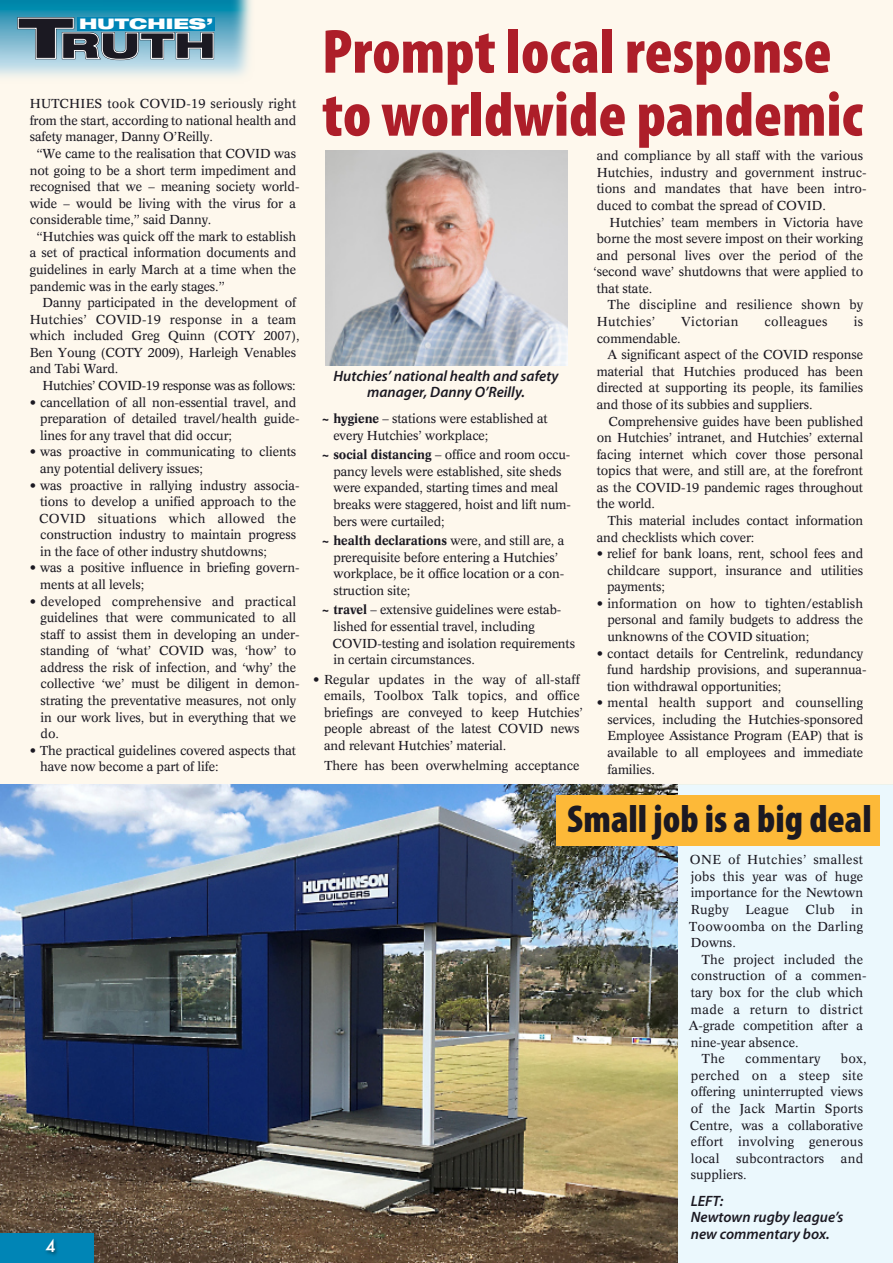
<style>
.page{position:relative;width:893px;height:1263px;background:#fff}
.page>*{position:absolute;margin:0;border:0;box-sizing:border-box;transform-origin:0 0}
.t1{font:900 condensed 63px/63px "Myriad Pro";color:#ad1e29}
.t2{font:900 condensed 39px "Myriad Pro";color:#1b1922}
.t3{font:500 16.5px "Futura";color:#fff}
.t4{font:italic 600 15px/16.5px "Myriad Pro";color:#1b1922;text-align:center}
.t5{font:900 expanded 14.55px "Helvetica Neue LT Std";color:#fff;scale:1.23 1}
.t6{font:12.75px/16.5px "Concorde";letter-spacing:-.01em;color:#1b1922}
.t7{font:12.75px/16.6px "Concorde";letter-spacing:.015em;color:#1b1922}
.t8{font:12.75px/16.5px "Concorde";letter-spacing:.01em;color:#1b1922}
.t9{font:12.75px "Concorde";letter-spacing:-.03em;color:#1b1922}
.t10{font:12.75px "Concorde";letter-spacing:.025em;color:#1b1922}
.t11{font:12.75px "Concorde";letter-spacing:.035em;color:#1b1922}
.s1{font-weight:700}
</style>
<div class="page">
<div style="left:0;top:784px;width:893px;height:479px;background:#ebf8fd"></div>
<div style="left:0;top:0;width:893px;height:784px;background:#fef8ed"></div>
<img style="left:0;top:785px;width:678px;height:478px">
<img style="left:0;top:0;width:251px;height:77px">
<div style="left:0;top:1233px;width:94px;height:30px;background:#0085b6"></div>
<img style="left:46px;top:1240px;width:11px;height:15px">
<svg style="left:17px;top:17px;width:198px;height:43px;background:#467186"></svg>
<img style="left:325px;top:150px;width:243px;height:215px">
<div style="left:557px;top:795px;width:323px;height:51px;background:#fdb938"></div>
<p class="t5" style="left:79px;top:18px;width:111px">HUTCHIES’</p>
<p class="t7" style="left:30px;top:97px;width:268px">HUTCHIES took COVID-19 seriously right</p>
<p class="t6" style="left:30px;top:113px;width:268px">from the start, according to national health and</p>
<p class="t6" style="left:30px;top:130px;width:185px">safety manager, Danny O’Reilly.</p>
<p class="t6" style="left:37px;top:146px;width:261px">“We came to the realisation that COVID was</p>
<p class="t6" style="left:30px;top:163px;width:268px">not going to be a short term impediment and</p>
<p class="t6" style="left:30px;top:179px;width:271px">recognised that we – meaning society world-</p>
<p class="t6" style="left:30px;top:196px;width:268px">wide – would be living with the virus for a</p>
<p class="t6" style="left:30px;top:213px;width:183px">considerable time,” said Danny.</p>
<p class="t6" style="left:37px;top:229px;width:261px">“Hutchies was quick off the mark to establish</p>
<p class="t6" style="left:30px;top:246px;width:268px">a set of practical information documents and</p>
<p class="t6" style="left:30px;top:262px;width:268px">guidelines in early March at a time when the</p>
<p class="t6" style="left:30px;top:279px;width:196px">pandemic was in the early stages.”</p>
<p class="t6" style="left:43px;top:295px;width:255px">Danny participated in the development of</p>
<p class="t8" style="left:30px;top:312px;width:268px">Hutchies’ COVID-19 response in a team</p>
<p class="t6" style="left:30px;top:329px;width:271px">which included Greg Quinn (COTY 2007),</p>
<p class="t6" style="left:30px;top:345px;width:268px">Ben Young (COTY 2009), Harleigh Venables</p>
<p class="t6" style="left:30px;top:362px;width:90px">and Tabi Ward.</p>
<p class="t9" style="left:43px;top:380px;width:255px">Hutchies’ COVID-19 response was as follows:</p>
<p class="t6" style="left:40px;top:395px;width:261px;text-indent:-10px">• cancellation of all non-essential travel, and preparation of detailed travel/health guide&shy;lines for any travel that did occur;</p>
<p class="t6" style="left:40px;top:445px;width:258px;text-indent:-10px">• was proactive in communicating to clients any potential delivery issues;</p>
<p class="t6" style="left:39px;top:478px;width:262px;text-indent:-9px">• was proactive in rallying industry associa&shy;tions to develop a unified approach to the COVID situations which allowed the construction industry to maintain progress in the face of other industry shutdowns;</p>
<p class="t6" style="left:40px;top:561px;width:261px;text-indent:-10px">• was a positive influence in briefing govern&shy;ments at all levels;</p>
<p class="t6" style="left:41px;top:594px;width:260px;text-indent:-11px">• developed comprehensive and practical guidelines that were communicated to all staff to assist them in developing an under&shy;standing of ‘what’ COVID was, ‘how’ to address the risk of infection, and ‘why’ the collective ‘we’ must be diligent in demon&shy;strating the preventative measures, not only in our work lives, but in everything that we do.</p>
<p class="t6" style="left:40px;top:743px;width:258px;text-indent:-10px">• The practical guidelines covered aspects that have now become a part of life:</p>
<p class="t3" style="left:46px;top:1238px;width:12px">4</p>
<h1 class="t1" style="left:322px;top:25px;width:542px">Prompt local response to worldwide pandemic</h1>
<p class="t4" style="left:334px;top:368px;width:227px">Hutchies’ national health and safety manager, Danny O’Reilly.</p>
<p class="t6" style="left:333px;top:411px;width:216px;text-indent:-12px"><span class="s1">~ hygiene</span> – stations were established at every Hutchies’ workplace;</p>
<p class="t6" style="left:333px;top:447px;width:239px;text-indent:-12px"><span class="s1">~ social distancing</span> – office and room occu&shy;pancy levels were established, site sheds were expanded, starting times and meal breaks were staggered, hoist and lift num&shy;bers were curtailed;</p>
<p class="t6" style="left:333px;top:533px;width:233px;text-indent:-12px"><span class="s1">~ health declarations</span> were, and still are, a prerequisite before entering a Hutchies’ workplace, be it office location or a con&shy;struction site;</p>
<p class="t6" style="left:332px;top:603px;width:244px;text-indent:-11px"><span class="s1">~ travel</span> – extensive guidelines were estab&shy;lished for essential travel, including COVID-testing and isolation requirements in certain circumstances.</p>
<p class="t6" style="left:324px;top:672px;width:260px;text-indent:-11px">• Regular updates in the way of all-staff emails, Toolbox Talk topics, and office briefings are conveyed to keep Hutchies’ people abreast of the latest COVID news and relevant Hutchies’ material.</p>
<p class="t6" style="left:324px;top:759px;width:257px">There has been overwhelming acceptance</p>
<p class="t6" style="left:597px;top:149px;width:271px">and compliance by all staff with the various Hutchies, industry and government instruc&shy;tions and mandates that have been intro&shy;duced to combat the spread of COVID.</p>
<p class="t6" style="left:594px;top:215px;width:271px;text-align:justify;text-indent:16px">Hutchies’ team members in Victoria have borne the most severe impost on their working and personal lives over the period of the ‘second wave’ shutdowns that were applied to that state.</p>
<p class="t8" style="left:597px;top:298px;width:268px;text-indent:11px">The discipline and resilience shown by<br>Hutchies’</p>
<p class="t10" style="left:681px;top:316px;width:59px">Victorian</p>
<p class="t10" style="left:765px;top:316px;width:65px">colleagues</p>
<p class="t6" style="left:854px;top:314px;width:11px">is</p>
<p class="t6" style="left:597px;top:331px;width:86px">commendable.</p>
<p class="t6" style="left:608px;top:348px;width:257px">A significant aspect of the COVID response</p>
<p class="t6" style="left:597px;top:364px;width:268px">material that Hutchies produced has been</p>
<p class="t6" style="left:597px;top:381px;width:268px">directed at supporting its people, its families</p>
<p class="t6" style="left:597px;top:397px;width:217px">and those of its subbies and suppliers.</p>
<p class="t6" style="left:609px;top:414px;width:256px">Comprehensive guides have been published</p>
<p class="t6" style="left:597px;top:430px;width:268px">on Hutchies’ intranet, and Hutchies’ external</p>
<p class="t6" style="left:597px;top:447px;width:268px">facing internet which cover those personal</p>
<p class="t6" style="left:597px;top:464px;width:268px">topics that were, and still are, at the forefront</p>
<p class="t6" style="left:597px;top:480px;width:268px">as the COVID-19 pandemic rages throughout</p>
<p class="t6" style="left:597px;top:497px;width:60px">the world.</p>
<p class="t6" style="left:608px;top:513px;width:257px">This material includes contact information</p>
<p class="t6" style="left:597px;top:530px;width:159px">and checklists which cover:</p>
<p class="t6" style="left:607px;top:546px;width:258px;text-align:justify;text-indent:-10px">• relief for bank loans, rent, school fees and childcare support, insurance and utilities payments;</p>
<p class="t6" style="left:607px;top:596px;width:257px;text-align:justify;text-indent:-11px">• information on how to tighten/establish personal and family budgets to address the unknowns of the COVID situation;</p>
<p class="t6" style="left:607px;top:646px;width:261px;text-indent:-10px">• contact details for Centrelink, redundancy fund hardship provisions, and superannua&shy;tion withdrawal opportunities;</p>
<p class="t6" style="left:608px;top:696px;width:257px;text-align:justify;text-indent:-11px">• mental health support and counselling services, including the Hutchies-sponsored Employee Assistance Program (EAP) that is available to all employees and immediate families.</p>
<h2 class="t2" style="left:567px;top:803px;width:306px">Small job is a big deal</h2>
<p class="t6" style="left:690px;top:853px;width:175px;text-align:justify">ONE of Hutchies’ smallest jobs this year was of huge importance for the Newtown Rugby</p>
<p class="t6" style="left:689px;top:902px;width:175px;text-align:justify;text-indent:162px">in Toowoomba on the Darling Downs.</p>
<p class="t8" style="left:702px;top:952px;width:163px">The project included the</p>
<p class="t8" style="left:691px;top:969px;width:177px">construction of a commen-</p>
<p class="t6" style="left:691px;top:985px;width:174px">tary box for the club which</p>
<p class="t11" style="left:691px;top:1004px;width:174px">made a return to district</p>
<p class="t6" style="left:689px;top:1018px;width:176px">A-grade competition after a</p>
<p class="t6" style="left:691px;top:1035px;width:109px">nine-year absence.</p>
<p class="t6" style="left:702px;top:1051px;width:24px">The</p>
<p class="t10" style="left:745px;top:1053px;width:77px">commentary</p>
<p class="t6" style="left:745px;top:902px;width:45px">League</p>
<p class="t6" style="left:806px;top:902px;width:31px">Club</p>
<p class="t7" style="left:690px;top:1051px;width:178px;text-indent:151px">box, perched on a steep site offering uninterrupted views of the Jack Martin Sports<br>Centre, was a collaborative effort involving generous local</p>
<p class="t8" style="left:736px;top:1151px;width:90px">subcontractors</p>
<p class="t6" style="left:841px;top:1151px;width:24px">and</p>
<p class="t6" style="left:691px;top:1167px;width:57px">suppliers.</p>
<p class="t4" style="left:691px;top:1194px;width:154px;text-align:left">LEFT:<br>Newtown rugby league’s new commentary box.</p>
</div>
